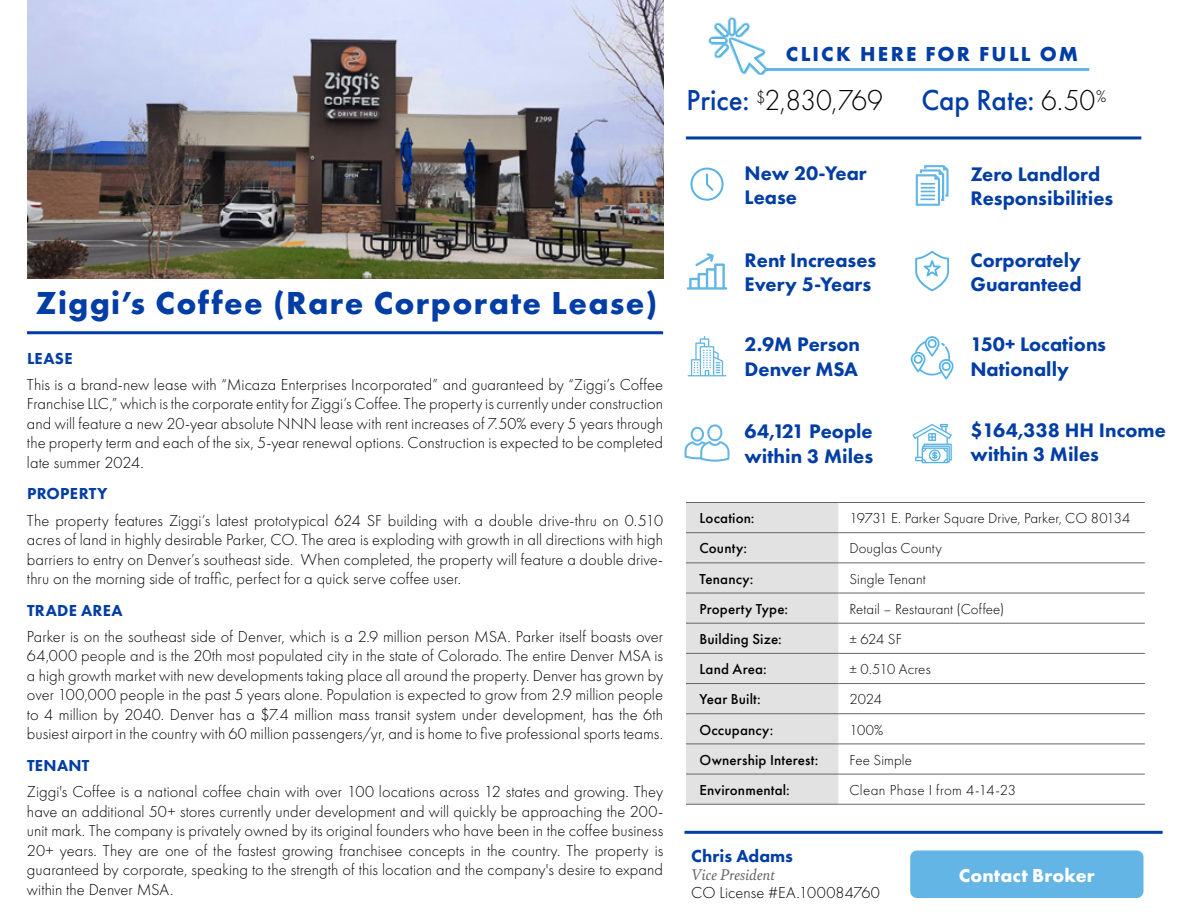
<style>
.page{position:relative;width:1188px;height:918px;background:#fff}
.page>*{position:absolute;margin:0;border:0;box-sizing:border-box;transform-origin:0 0}
.t1{font:700 33px "Futura PT";letter-spacing:.04em;color:#003da5}
.t2{font:300 30px "Futura PT";letter-spacing:-.02em;color:#000;scale:.96 1}
.t3{font:500 30px "Futura PT";color:#003da5;scale:.96 1}
.t4{font:700 21px "Futura PT";letter-spacing:.105em;color:#003da5}
.t5{font:800 20.4px/24.5px "Futura PT";color:#003da5}
.t6{font:700 19.5px "Futura PT";letter-spacing:.005em;color:#fff}
.t7{font:800 18px "Futura PT";color:#003da5}
.t8{font:300 16.5px/19.5px "Futura PT";letter-spacing:.005em;color:#000;text-align:justify}
.t9{font:800 16.5px "Futura PT";letter-spacing:.02em;color:#003da5}
.t10{font:300 16.5px "Futura PT";letter-spacing:.005em;color:#000101}
.t11{font:italic 16.5px "Bely";color:#666}
.t12{font:300 15px "Futura PT";letter-spacing:.005em;color:#000}
.t13{font:500 15px "Futura PT";letter-spacing:.01em;color:#000}
.t14{font:300 15px "Futura PT";letter-spacing:.03em;color:#000}
.s1{font-weight:500;color:#003da5}
.s2{font-weight:300;color:#000}
</style>
<div class="page">
<div style="left:684px;top:135px;width:460px;height:6px;background:#89a5d5"></div>
<hr style="left:686px;top:136px;width:455px;height:3px;background:#003da5">
<svg style="left:684px;top:830px;width:479px;height:4px"></svg>
<hr style="left:685px;top:831px;width:478px;height:3px;background:#003da5">
<svg style="left:27px;top:331px;width:637px;height:4px"></svg>
<hr style="left:27px;top:331px;width:636px;height:3px;background:#003da5">
<img style="left:27px;top:0;width:636px;height:279px">
<div style="left:686px;top:503px;width:153px;height:301px;background:#e2e2e2"></div>
<svg style="left:839px;top:533px;width:306px;height:271px"></svg>
<hr style="left:686px;top:502px;width:153px;height:1px;background:#666">
<hr style="left:686px;top:532px;width:153px;height:1px;background:#666">
<hr style="left:686px;top:563px;width:153px;height:1px;background:#666">
<hr style="left:686px;top:593px;width:153px;height:1px;background:#666">
<hr style="left:686px;top:623px;width:153px;height:1px;background:#666">
<hr style="left:686px;top:653px;width:153px;height:1px;background:#666">
<hr style="left:686px;top:683px;width:153px;height:1px;background:#666">
<hr style="left:686px;top:713px;width:153px;height:1px;background:#666">
<hr style="left:686px;top:744px;width:153px;height:1px;background:#666">
<hr style="left:686px;top:774px;width:153px;height:1px;background:#666">
<hr style="left:686px;top:804px;width:153px;height:1px;background:#666">
<hr style="left:839px;top:502px;width:306px;height:1px;background:#666">
<hr style="left:839px;top:532px;width:306px;height:1px;background:#666">
<hr style="left:839px;top:563px;width:306px;height:1px;background:#666">
<hr style="left:839px;top:593px;width:306px;height:1px;background:#666">
<hr style="left:839px;top:623px;width:306px;height:1px;background:#666">
<hr style="left:839px;top:653px;width:306px;height:1px;background:#666">
<hr style="left:839px;top:683px;width:306px;height:1px;background:#666">
<hr style="left:839px;top:713px;width:306px;height:1px;background:#666">
<hr style="left:839px;top:744px;width:306px;height:1px;background:#666">
<hr style="left:839px;top:774px;width:306px;height:1px;background:#666">
<hr style="left:839px;top:804px;width:306px;height:1px;background:#666">
<div style="left:910px;top:850px;width:234px;height:48px;background:#62b5e5;border-radius:7px"></div>
<svg style="left:916px;top:165px;width:33px;height:41px"></svg>
<svg style="left:690px;top:168px;width:34px;height:33px"></svg>
<svg style="left:687px;top:253px;width:40px;height:37px"></svg>
<svg style="left:915px;top:251px;width:34px;height:40px"></svg>
<svg style="left:684px;top:424px;width:46px;height:38px"></svg>
<svg style="left:912px;top:424px;width:40px;height:39px"></svg>
<svg style="left:688px;top:336px;width:38px;height:40px"></svg>
<svg style="left:911px;top:336px;width:43px;height:43px"></svg>
<svg style="left:708px;top:17px;width:59px;height:58px"></svg>
<svg style="left:711px;top:19px;width:54px;height:54px"></svg>
<hr style="left:765px;top:68px;width:324px;height:3px;background:#62b5e5">
<h1 class="t1" style="left:36px;top:281px;width:623px">Ziggi’s Coffee (Rare Corporate Lease)</h1>
<p class="t9" style="left:27px;top:348px;width:47px">LEASE</p>
<p class="t8" style="left:27px;top:375px;width:638px">This is a brand-new lease with “Micaza Enterprises Incorporated” and guaranteed by “Ziggi’s Coffee Franchise LLC,” which is the corporate entity for Ziggi’s Coffee. The property is currently under construction and will feature a new 20-year absolute NNN lease with rent increases of 7.50% every 5 years through the property term and each of the six, 5-year renewal options. Construction is expected to be completed late summer 2024.</p>
<p class="t9" style="left:27px;top:483px;width:82px">PROPERTY</p>
<p class="t8" style="left:27px;top:510px;width:638px">The property features Ziggi’s latest prototypical 624 SF building with a double drive-thru on 0.510 acres of land in highly desirable Parker, CO. The area is exploding with growth in all directions with high barriers to entry on Denver’s southeast side. When completed, the property will feature a double drive&shy;thru on the morning side of traffic, perfect for a quick serve coffee user.</p>
<p class="t9" style="left:27px;top:600px;width:97px">TRADE AREA</p>
<p class="t8" style="left:27px;top:627px;width:638px">Parker is on the southeast side of Denver, which is a 2.9 million person MSA. Parker itself boasts over 64,000 people and is the 20th most populated city in the state of Colorado. The entire Denver MSA is a high growth market with new developments taking place all around the property. Denver has grown by over 100,000 people in the past 5 years alone. Population is expected to grow from 2.9 million people to 4 million by 2040. Denver has a $7.4 million mass transit system under development, has the 6th busiest airport in the country with 60 million passengers/yr, and is home to five professional sports teams.</p>
<p class="t9" style="left:27px;top:755px;width:64px">TENANT</p>
<p class="t8" style="left:27px;top:782px;width:638px">Ziggi's Coffee is a national coffee chain with over 100 locations across 12 states and growing. They have an additional 50+ stores currently under development and will quickly be approaching the 200- unit mark. The company is privately owned by its original founders who have been in the coffee business 20+ years. They are one of the fastest growing franchisee concepts in the country. The property is guaranteed by corporate, speaking to the strength of this location and the company's desire to expand within the Denver MSA.</p>
<p class="t4" style="left:786px;top:41px;width:294px">CLICK HERE FOR FULL OM</p>
<h2 class="t2" style="left:687px;top:83px;width:206px"><span class="s1">Price:</span> <sup>$</sup>2,830,769</h2>
<h2 class="t3" style="left:921px;top:82px;width:194px">Cap Rate: <span class="s2">6.50</span><sup>%</sup></h2>
<p class="t5" style="left:745px;top:160px;width:124px">New 20-Year<br>Lease</p>
<p class="t5" style="left:970px;top:161px;width:144px">Zero Landlord<br>Responsibilities</p>
<p class="t5" style="left:745px;top:247px;width:133px">Rent Increases<br>Every 5-Years</p>
<p class="t5" style="left:970px;top:247px;width:113px">Corporately<br>Guaranteed</p>
<p class="t5" style="left:745px;top:332px;width:117px">2.9M Person<br>Denver MSA</p>
<p class="t5" style="left:970px;top:332px;width:137px">150+ Locations<br>Nationally</p>
<p class="t5" style="left:745px;top:419px;width:130px">64,121 People within 3 Miles</p>
<p class="t5" style="left:970px;top:418px;width:197px">$164,338 HH Income within 3 Miles</p>
<p class="t13" style="left:700px;top:509px;width:57px">Location:</p>
<p class="t12" style="left:849px;top:510px;width:282px">19731 E. Parker Square Drive, Parker, CO 80134</p>
<p class="t13" style="left:700px;top:539px;width:49px">County:</p>
<p class="t12" style="left:849px;top:540px;width:94px">Douglas County</p>
<p class="t13" style="left:700px;top:570px;width:56px">Tenancy:</p>
<p class="t12" style="left:849px;top:570px;width:78px">Single Tenant</p>
<p class="t13" style="left:700px;top:600px;width:90px">Property Type:</p>
<p class="t12" style="left:849px;top:600px;width:157px">Retail – Restaurant (Coffee)</p>
<p class="t13" style="left:700px;top:630px;width:84px">Building Size:</p>
<p class="t12" style="left:849px;top:631px;width:54px">± 624 SF</p>
<p class="t13" style="left:700px;top:660px;width:69px">Land Area:</p>
<p class="t12" style="left:849px;top:661px;width:83px">± 0.510 Acres</p>
<p class="t13" style="left:700px;top:690px;width:63px">Year Built:</p>
<p class="t12" style="left:849px;top:691px;width:34px">2024</p>
<p class="t13" style="left:700px;top:721px;width:75px">Occupancy:</p>
<p class="t12" style="left:849px;top:721px;width:36px">100%</p>
<p class="t13" style="left:700px;top:751px;width:120px">Ownership Interest:</p>
<p class="t12" style="left:849px;top:751px;width:64px">Fee Simple</p>
<p class="t13" style="left:700px;top:781px;width:92px">Environmental:</p>
<p class="t14" style="left:849px;top:781px;width:168px">Clean Phase I from 4-14-23</p>
<p class="t7" style="left:691px;top:845px;width:103px">Chris Adams</p>
<p class="t11" style="left:691px;top:863px;width:85px">Vice President</p>
<p class="t10" style="left:691px;top:883px;width:190px">CO License #EA.100084760</p>
<p class="t6" style="left:959px;top:863px;width:138px">Contact Broker</p>
</div>
